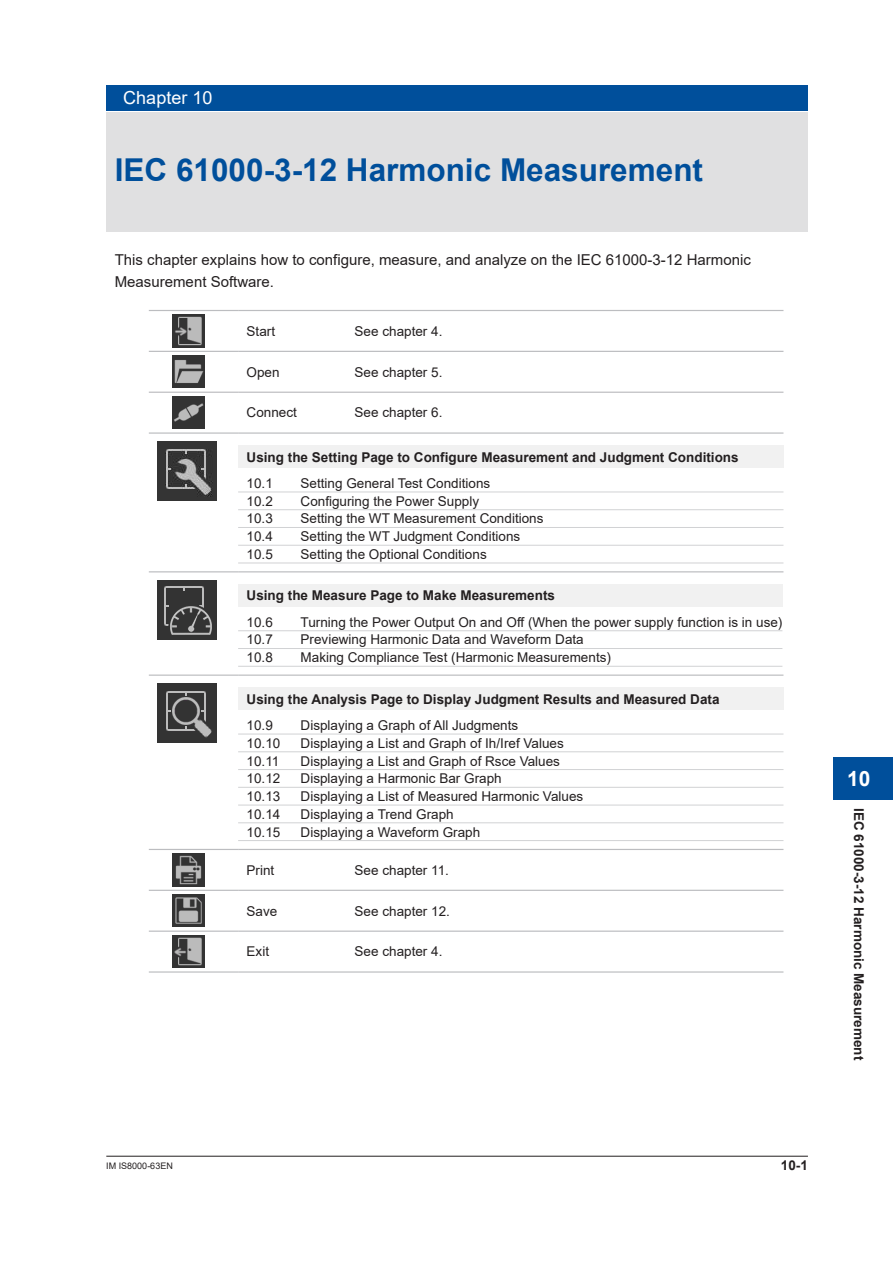
<style>
.page{position:relative;width:893px;height:1263px;background:#fff}
.page>*{position:absolute;margin:0;border:0;box-sizing:border-box;transform-origin:0 0}
.t1{font:700 31.5px "Arial";color:#004f9b}
.t2{font:700 21px "Arial";color:#fff}
.t3{font:18px "Arial";color:#fff}
.t4{font:15px/22.5px "Arial";color:#231f20}
.t5{font:13.5px "Arial";color:#231f20}
.t6{font:700 13.5px "Arial";color:#231f20}
.t7{font:9px "Arial";color:#231f20}
</style>
<div class="page">
<hr style="left:106px;top:1156px;width:702px;height:1px;background:#231f20">
<div style="left:833px;top:757px;width:60px;height:42px;background:#004f9b"></div>
<div style="left:106px;top:113px;width:702px;height:119px;background:#e0e0e1"></div>
<div style="left:106px;top:85px;width:702px;height:26px;background:#004f9b"></div>
<hr style="left:149px;top:310px;width:89px;height:1px;background:#bcbdc0">
<hr style="left:238px;top:310px;width:545px;height:1px;background:#bcbdc0">
<hr style="left:149px;top:351px;width:89px;height:1px;background:#bcbdc0">
<hr style="left:238px;top:351px;width:545px;height:1px;background:#bcbdc0">
<hr style="left:149px;top:392px;width:89px;height:1px;background:#bcbdc0">
<hr style="left:238px;top:392px;width:545px;height:1px;background:#bcbdc0">
<hr style="left:149px;top:432px;width:89px;height:2px;background:#bcbdc0">
<hr style="left:238px;top:432px;width:545px;height:2px;background:#bcbdc0">
<hr style="left:149px;top:849px;width:89px;height:1px;background:#bcbdc0">
<hr style="left:238px;top:849px;width:545px;height:1px;background:#bcbdc0">
<hr style="left:149px;top:971px;width:89px;height:2px;background:#bcbdc0">
<hr style="left:238px;top:971px;width:545px;height:2px;background:#bcbdc0">
<hr style="left:149px;top:890px;width:89px;height:1px;background:#bcbdc0">
<hr style="left:238px;top:890px;width:545px;height:1px;background:#bcbdc0">
<hr style="left:149px;top:930px;width:89px;height:2px;background:#bcbdc0">
<hr style="left:238px;top:930px;width:545px;height:2px;background:#bcbdc0">
<hr style="left:149px;top:571px;width:89px;height:1px;background:#bcbdc0">
<hr style="left:238px;top:571px;width:545px;height:1px;background:#bcbdc0">
<hr style="left:149px;top:674px;width:89px;height:2px;background:#bcbdc0">
<hr style="left:238px;top:674px;width:545px;height:2px;background:#bcbdc0">
<img style="left:172px;top:315px;width:33px;height:32px">
<img style="left:172px;top:356px;width:33px;height:32px">
<img style="left:172px;top:396px;width:33px;height:33px">
<img style="left:157px;top:442px;width:59px;height:58px">
<div style="left:238px;top:446px;width:545px;height:22px;background:#f1f1f1"></div>
<hr style="left:238px;top:492px;width:545px;height:1px;background:#d1d2d4">
<hr style="left:238px;top:509px;width:545px;height:1px;background:#d1d2d4">
<hr style="left:238px;top:527px;width:545px;height:1px;background:#d1d2d4">
<hr style="left:238px;top:545px;width:545px;height:1px;background:#d1d2d4">
<hr style="left:238px;top:563px;width:545px;height:1px;background:#d1d2d4">
<img style="left:157px;top:580px;width:59px;height:59px">
<div style="left:238px;top:585px;width:544px;height:22px;background:#f1f1f1"></div>
<hr style="left:238px;top:630px;width:544px;height:1px;background:#d1d2d4">
<hr style="left:238px;top:648px;width:544px;height:1px;background:#d1d2d4">
<hr style="left:238px;top:666px;width:544px;height:1px;background:#d1d2d4">
<img style="left:157px;top:684px;width:59px;height:58px">
<div style="left:238px;top:688px;width:545px;height:22px;background:#f1f1f1"></div>
<hr style="left:238px;top:734px;width:545px;height:1px;background:#d1d2d4">
<hr style="left:238px;top:751px;width:545px;height:1px;background:#d1d2d4">
<hr style="left:238px;top:769px;width:545px;height:1px;background:#d1d2d4">
<hr style="left:238px;top:787px;width:545px;height:1px;background:#d1d2d4">
<hr style="left:238px;top:805px;width:545px;height:1px;background:#d1d2d4">
<hr style="left:238px;top:822px;width:545px;height:1px;background:#d1d2d4">
<hr style="left:238px;top:840px;width:545px;height:1px;background:#d1d2d4">
<img style="left:172px;top:854px;width:33px;height:32px">
<img style="left:172px;top:894px;width:33px;height:33px">
<img style="left:172px;top:935px;width:33px;height:33px">
<h3 class="t3" style="left:123px;top:85px;width:91px">Chapter 10</h3>
<h1 class="t1" style="left:115px;top:148px;width:590px">IEC 61000-3-12 Harmonic Measurement</h1>
<p class="t4" style="left:115px;top:248px;width:638px">This chapter explains how to configure, measure, and analyze on the IEC 61000-3-12 Harmonic<br>Measurement Software.</p>
<p class="t5" style="left:247px;top:322px;width:30px">Start</p>
<p class="t5" style="left:355px;top:322px;width:89px">See chapter 4.</p>
<p class="t5" style="left:247px;top:363px;width:35px">Open</p>
<p class="t5" style="left:355px;top:363px;width:89px">See chapter 5.</p>
<p class="t5" style="left:247px;top:403px;width:52px">Connect</p>
<p class="t5" style="left:355px;top:403px;width:89px">See chapter 6.</p>
<p class="t6" style="left:247px;top:447px;width:494px">Using the Setting Page to Configure Measurement and Judgment Conditions</p>
<p class="t5" style="left:247px;top:474px;width:28px">10.1</p>
<p class="t5" style="left:301px;top:474px;width:191px">Setting General Test Conditions</p>
<p class="t5" style="left:247px;top:492px;width:28px">10.2</p>
<p class="t5" style="left:301px;top:492px;width:180px">Configuring the Power Supply</p>
<p class="t5" style="left:247px;top:509px;width:28px">10.3</p>
<p class="t5" style="left:301px;top:509px;width:244px">Setting the WT Measurement Conditions</p>
<p class="t5" style="left:247px;top:527px;width:28px">10.4</p>
<p class="t5" style="left:301px;top:527px;width:221px">Setting the WT Judgment Conditions</p>
<p class="t5" style="left:247px;top:545px;width:28px">10.5</p>
<p class="t5" style="left:301px;top:545px;width:188px">Setting the Optional Conditions</p>
<p class="t6" style="left:247px;top:586px;width:310px">Using the Measure Page to Make Measurements</p>
<p class="t5" style="left:247px;top:613px;width:28px">10.6</p>
<p class="t5" style="left:301px;top:613px;width:483px">Turning the Power Output On and Off (When the power supply function is in use)</p>
<p class="t5" style="left:247px;top:630px;width:28px">10.7</p>
<p class="t5" style="left:301px;top:630px;width:285px">Previewing Harmonic Data and Waveform Data</p>
<p class="t5" style="left:247px;top:648px;width:28px">10.8</p>
<p class="t5" style="left:301px;top:648px;width:312px">Making Compliance Test (Harmonic Measurements)</p>
<p class="t6" style="left:247px;top:689px;width:474px">Using the Analysis Page to Display Judgment Results and Measured Data</p>
<p class="t5" style="left:247px;top:716px;width:28px">10.9</p>
<p class="t5" style="left:301px;top:716px;width:219px">Displaying a Graph of All Judgments</p>
<p class="t5" style="left:247px;top:734px;width:35px">10.10</p>
<p class="t5" style="left:301px;top:734px;width:265px">Displaying a List and Graph of Ih/Iref Values</p>
<p class="t5" style="left:247px;top:751px;width:34px">10.11</p>
<p class="t5" style="left:301px;top:751px;width:261px">Displaying a List and Graph of Rsce Values</p>
<p class="t5" style="left:247px;top:769px;width:35px">10.12</p>
<p class="t5" style="left:301px;top:769px;width:203px">Displaying a Harmonic Bar Graph</p>
<p class="t5" style="left:247px;top:787px;width:35px">10.13</p>
<p class="t5" style="left:301px;top:787px;width:284px">Displaying a List of Measured Harmonic Values</p>
<p class="t5" style="left:247px;top:805px;width:35px">10.14</p>
<p class="t5" style="left:301px;top:805px;width:155px">Displaying a Trend Graph</p>
<p class="t5" style="left:247px;top:822px;width:35px">10.15</p>
<p class="t5" style="left:301px;top:822px;width:181px">Displaying a Waveform Graph</p>
<p class="t5" style="left:247px;top:861px;width:29px">Print</p>
<p class="t5" style="left:355px;top:861px;width:96px">See chapter 11.</p>
<p class="t5" style="left:247px;top:901px;width:32px">Save</p>
<p class="t5" style="left:355px;top:901px;width:97px">See chapter 12.</p>
<p class="t5" style="left:247px;top:942px;width:24px">Exit</p>
<p class="t5" style="left:355px;top:942px;width:89px">See chapter 4.</p>
<p class="t7" style="left:106px;top:1159px;width:68px">IM IS8000-63EN</p>
<p class="t6" style="left:781px;top:1155px;width:29px">10-1</p>
<h2 class="t2" style="left:847px;top:763px;width:25px">10</h2>
<p class="t6" style="left:868px;top:808px;width:254px;rotate:90deg">IEC 61000-3-12 Harmonic Measurement</p>
</div>
